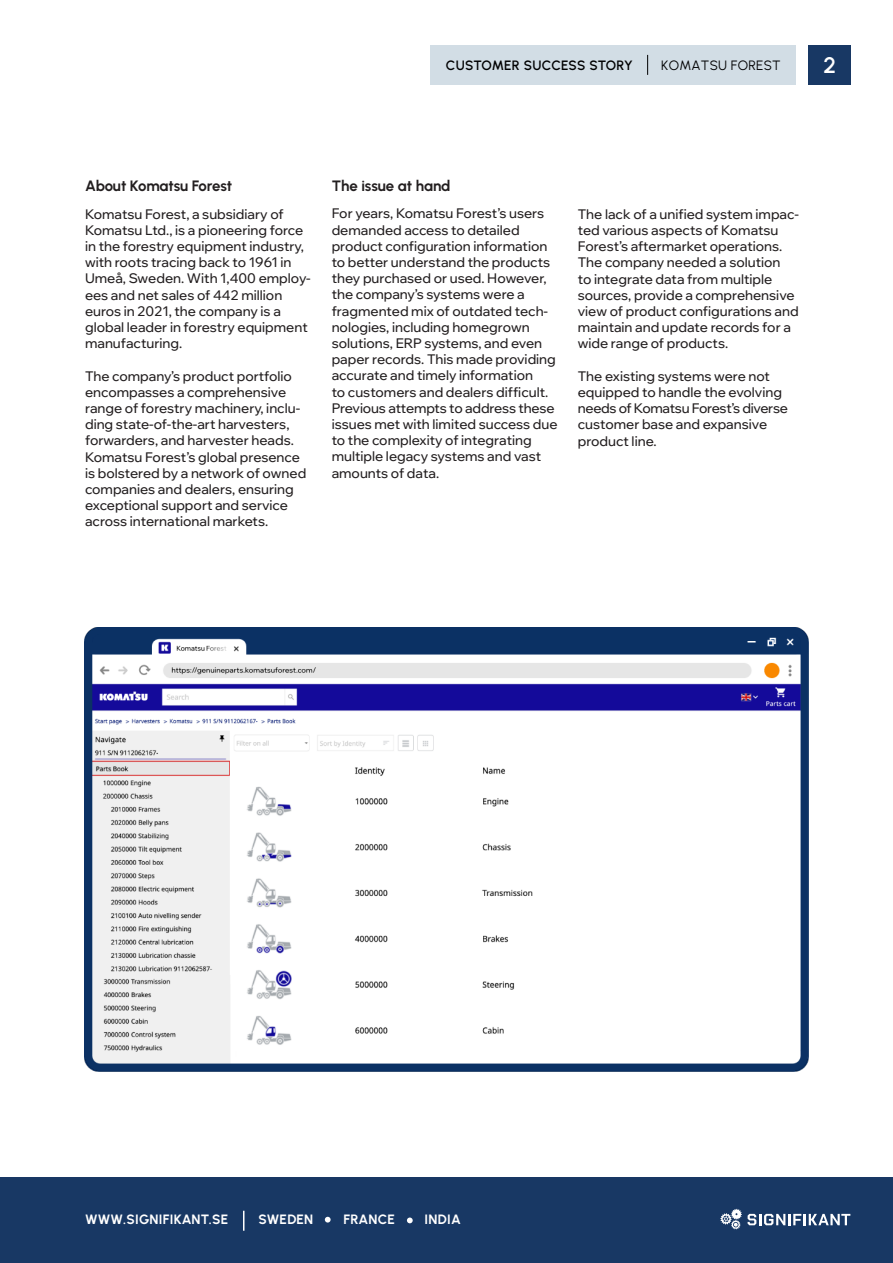
<style>
.page{position:relative;width:893px;height:1263px;background:#fff}
.page>*{position:absolute;margin:0;border:0;box-sizing:border-box;transform-origin:0 0}
.t1{font:600 22.5px "Urbanist";color:#fff}
.t2{font:700 15px "Urbanist";letter-spacing:-.005em;color:#231f20}
.t3{font:500 13.5px/16.2px "Wix Madefor Display";color:#231f20}
.t4{font:700 13.5px "Urbanist";letter-spacing:.02em;color:#fff}
.t5{font:600 13.5px "Urbanist";letter-spacing:.01em;color:#000001}
.t6{font:13.5px "Urbanist";letter-spacing:.02em;color:#000001}
</style>
<div class="page">
<div style="left:0;top:1178px;width:893px;height:85px;background:#183864"></div>
<svg style="left:243px;top:1211px;width:1px;height:20px"></svg>
<svg style="left:325px;top:1217px;width:6px;height:5px"></svg>
<svg style="left:407px;top:1217px;width:6px;height:6px"></svg>
<svg style="left:748px;top:1214px;width:102px;height:11px"></svg>
<svg style="left:720px;top:1209px;width:22px;height:20px"></svg>
<img style="left:85px;top:627px;width:723px;height:445px">
<div style="left:808px;top:45px;width:42px;height:40px;background:#183864"></div>
<div style="left:430px;top:45px;width:365px;height:40px;background:#d2dde5"></div>
<svg style="left:647px;top:55px;width:1px;height:20px"></svg>
<p class="t5" style="left:446px;top:56px;width:188px">CUSTOMER SUCCESS STORY</p>
<p class="t6" style="left:661px;top:56px;width:121px">KOMATSU FOREST</p>
<p class="t1" style="left:823px;top:50px;width:14px">2</p>
<p class="t2" style="left:85px;top:175px;width:149px">About Komatsu Forest</p>
<p class="t3" style="left:85px;top:205px;width:227px">Komatsu Forest, a subsidiary of<br>Komatsu Ltd., is a pioneering force in the forestry equipment industry, with roots tracing back to 1961 in<br>Umeå, Sweden. With 1,400 employ&shy;ees and net sales of 442 million euros in 2021, the company is a global leader in forestry equipment manufacturing.</p>
<p class="t3" style="left:85px;top:367px;width:223px">The company’s product portfolio encompasses a comprehensive range of forestry machinery, inclu&shy;ding state-of-the-art harvesters, forwarders, and harvester heads.<br>Komatsu Forest’s global presence is bolstered by a network of owned companies and dealers, ensuring exceptional support and service across international markets.</p>
<p class="t2" style="left:332px;top:175px;width:120px">The issue at hand</p>
<p class="t3" style="left:332px;top:205px;width:227px">For years, Komatsu Forest’s users demanded access to detailed product configuration information to better understand the products they purchased or used. However, the company’s systems were a fragmented mix of outdated tech&shy;nologies, including homegrown solutions, ERP systems, and even paper records. This made providing accurate and timely information<br>to customers and dealers difficult.<br>Previous attempts to address these issues met with limited success due to the complexity of integrating multiple legacy systems and vast amounts of data.</p>
<p class="t3" style="left:578px;top:205px;width:223px">The lack of a unified system impac&shy;ted various aspects of Komatsu<br>Forest’s aftermarket operations.<br>The company needed a solution<br>to integrate data from multiple sources, provide a comprehensive view of product configurations and maintain and update records for a wide range of products.</p>
<p class="t3" style="left:578px;top:367px;width:212px">The existing systems were not equipped to handle the evolving needs of Komatsu Forest’s diverse customer base and expansive product line.</p>
<p class="t4" style="left:85px;top:1210px;width:145px">WWW.SIGNIFIKANT.SE</p>
<p class="t4" style="left:259px;top:1210px;width:56px">SWEDEN</p>
<p class="t4" style="left:344px;top:1210px;width:53px">FRANCE</p>
<p class="t4" style="left:425px;top:1210px;width:38px">INDIA</p>
</div>
